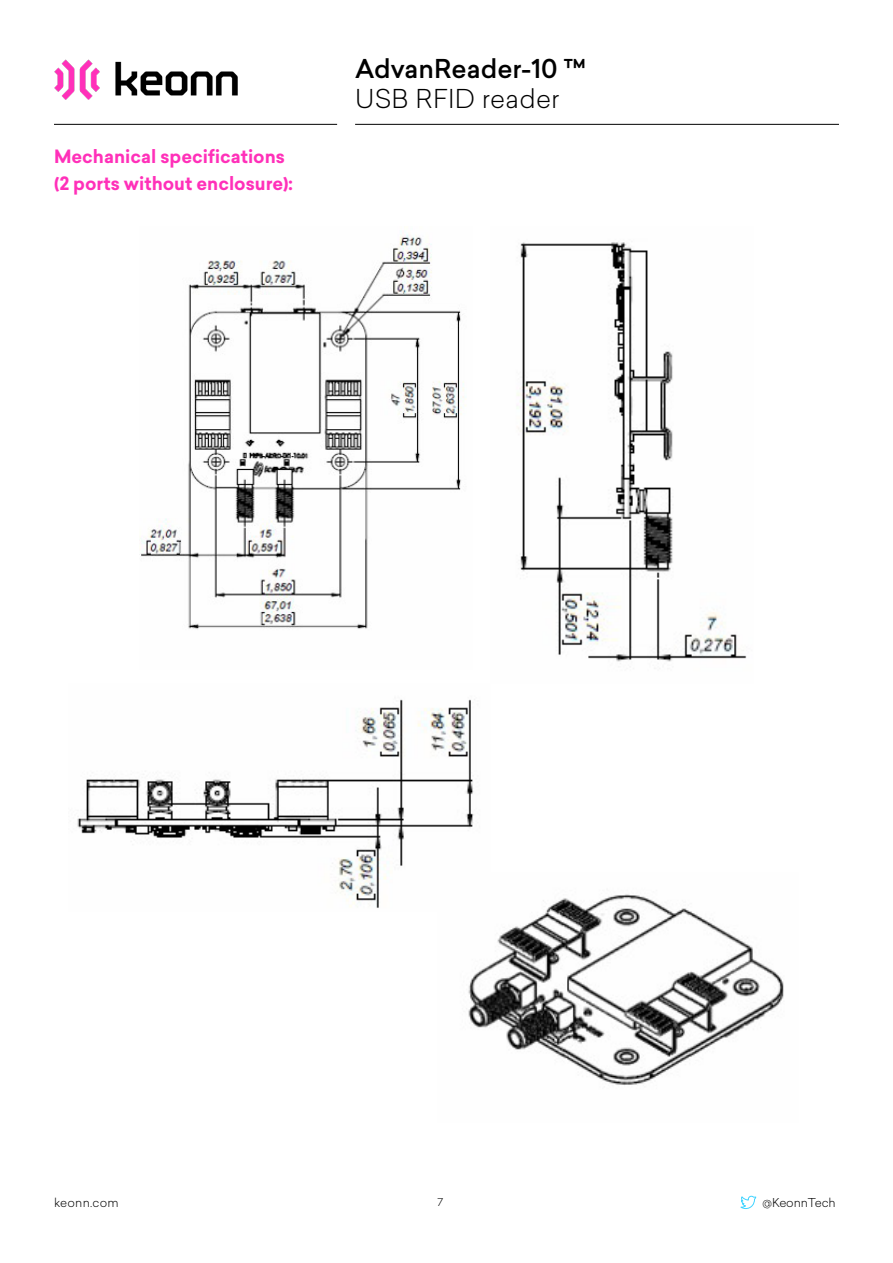
<style>
.page{position:relative;width:893px;height:1263px;background:#fff}
.page>*{position:absolute;margin:0;border:0;box-sizing:border-box;transform-origin:0 0}
.t1{font:500 25.5px "Sailec";color:#000}
.t2{font:300 25.5px "Sailec";letter-spacing:.01em;color:#000}
.t3{font:700 18px/27px "Sailec";color:#ff30b9}
.t4{font:300 12px "Sailec";letter-spacing:-.01em;color:#000}
.t5{font:300 12px "Sailec";letter-spacing:.02em;color:#000}
.t6{font:300 10.5px "Sailec";color:#000}
</style>
<div class="page">
<hr style="left:355px;top:124px;width:484px;height:1px;background:#000">
<hr style="left:54px;top:124px;width:283px;height:1px;background:#000">
<img style="left:54px;top:59px;width:184px;height:40px">
<svg style="left:740px;top:1195px;width:17px;height:14px"></svg>
<img style="left:141px;top:231px;width:325px;height:399px">
<img style="left:517px;top:242px;width:230px;height:420px">
<img style="left:77px;top:699px;width:398px;height:209px">
<img style="left:438px;top:872px;width:346px;height:213px">
<p class="t3" style="left:54px;top:143px;width:241px">Mechanical specifications (2 ports without enclosure):</p>
<h1 class="t1" style="left:355px;top:51px;width:233px">AdvanReader-10 ™</h1>
<h1 class="t2" style="left:355px;top:81px;width:206px">USB RFID reader</h1>
<p class="t5" style="left:54px;top:1194px;width:66px">keonn.com</p>
<p class="t6" style="left:438px;top:1195px;width:7px">7</p>
<p class="t4" style="left:762px;top:1194px;width:75px">@KeonnTech</p>
</div>
